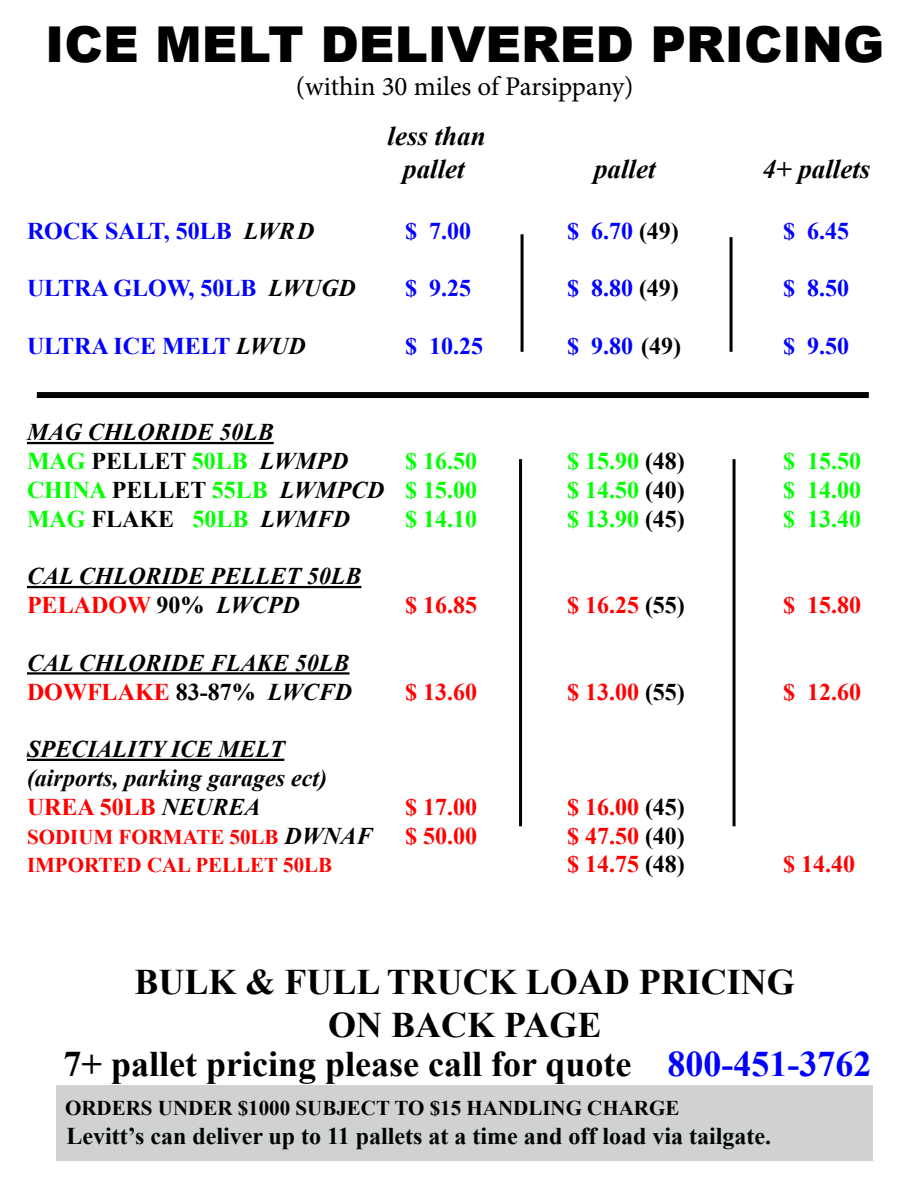
<style>
.page{position:relative;width:918px;height:1188px;background:#fff}
.page>*{position:absolute;margin:0;border:0;box-sizing:border-box;transform-origin:0 0}
.t1{font:900 49.5px "Arial";color:#000}
.t2{font:700 36px/43.2px "Times New Roman";color:#000;text-align:center}
.t3{font:italic 700 27px/32.4px "Times New Roman";color:#000;text-align:center}
.t4{font:27px "Minion Pro";color:#000}
.t5{font:700 24px "Times New Roman";color:#00f}
.t6{font:700 24px "Times New Roman";color:#0f0}
.t7{font:italic 700 24px/28.8px "Times New Roman";color:#050000}
.t8{font:700 24px "Times New Roman";color:#f00}
.t9{font:italic 700 24px/28.8px "Times New Roman";color:#020000}
.t10{font:700 24px "Times New Roman";color:#000400}
.t11{font:700 21px "Times New Roman";color:#f00}
.t12{font:700 21px "Times New Roman";color:#000}
.s1{font-style:italic;color:#000}
.s2{color:#010000}
.s3{font-style:normal;color:#0f0}
.s4{font-style:normal;color:#010000}
.s5{color:#000}
.s6{font-style:normal;color:#f00}
.s7{font-style:italic;font-size:24px;color:#000}
.s8{color:#00f}
</style>
<div class="page">
<div style="left:56px;top:1085px;width:817px;height:75px;background:#cfd1d2"></div>
<hr style="left:27px;top:442px;width:247px;height:2px;background:#020000">
<hr style="left:27px;top:586px;width:334px;height:2px;background:#020000">
<hr style="left:27px;top:672px;width:323px;height:3px;background:#050000">
<hr style="left:27px;top:759px;width:257px;height:2px;background:#050000">
<hr style="left:521px;top:234px;width:3px;height:118px;background:#000">
<hr style="left:519px;top:459px;width:3px;height:367px;background:#000">
<div style="left:37px;top:392px;width:832px;height:6px;background:#000"></div>
<hr style="left:733px;top:459px;width:3px;height:367px;background:#000">
<hr style="left:730px;top:237px;width:3px;height:115px;background:#000">
<h1 class="t1" style="left:45px;top:9px;width:840px">ICE MELT DELIVERED PRICING</h1>
<p class="t4" style="left:296px;top:68px;width:339px">(within 30 miles of Parsippany)</p>
<p class="t3" style="left:388px;top:119px;width:100px">less than pallet</p>
<p class="t3" style="left:594px;top:152px;width:63px">pallet</p>
<p class="t3" style="left:763px;top:152px;width:109px">4+ pallets</p>
<p class="t5" style="left:27px;top:214px;width:289px">ROCK SALT, 50LB <span class="s1">LWRD</span></p>
<p class="t5" style="left:405px;top:214px;width:67px">$ 7.00</p>
<p class="t5" style="left:567px;top:214px;width:113px">$ 6.70 <span class="s2">(49)</span></p>
<p class="t5" style="left:783px;top:214px;width:67px">$ 6.45</p>
<p class="t5" style="left:27px;top:272px;width:330px">ULTRA GLOW, 50LB <span class="s1">LWUGD</span></p>
<p class="t5" style="left:405px;top:272px;width:67px">$ 9.25</p>
<p class="t5" style="left:567px;top:272px;width:113px">$ 8.80 <span class="s2">(49)</span></p>
<p class="t5" style="left:783px;top:272px;width:67px">$ 8.50</p>
<p class="t5" style="left:27px;top:329px;width:280px">ULTRA ICE MELT <span class="s1">LWUD</span></p>
<p class="t5" style="left:405px;top:329px;width:79px">$ 10.25</p>
<p class="t5" style="left:567px;top:329px;width:116px">$ 9.80 <span class="s2">(49)</span></p>
<p class="t5" style="left:783px;top:329px;width:67px">$ 9.50</p>
<p class="t9" style="left:27px;top:417px;width:323px">MAG CHLORIDE 50LB<br><span class="s3">MAG</span> <span class="s4">PELLET</span> <span class="s3">50LB</span> <span class="s5">LWMPD</span></p>
<p class="t6" style="left:405px;top:445px;width:73px">$ 16.50</p>
<p class="t6" style="left:567px;top:445px;width:119px">$ 15.90 <span class="s2">(48)</span></p>
<p class="t6" style="left:783px;top:445px;width:79px">$ 15.50</p>
<p class="t6" style="left:27px;top:473px;width:451px">CHINA <span class="s2">PELLET</span> 55LB <span class="s1">LWMPCD</span> $ 15.00</p>
<p class="t6" style="left:567px;top:473px;width:119px">$ 14.50 <span class="s2">(40)</span></p>
<p class="t6" style="left:783px;top:473px;width:79px">$ 14.00</p>
<p class="t6" style="left:27px;top:502px;width:325px">MAG <span class="s2">FLAKE</span> 50LB <span class="s1">LWMFD</span></p>
<p class="t6" style="left:405px;top:502px;width:73px">$ 14.10</p>
<p class="t6" style="left:567px;top:502px;width:119px">$ 13.90 <span class="s2">(45)</span></p>
<p class="t6" style="left:783px;top:502px;width:79px">$ 13.40</p>
<p class="t9" style="left:27px;top:561px;width:336px">CAL CHLORIDE PELLET 50LB<br><span class="s6">PELADOW</span> <span class="s4">90%</span> <span class="s5">LWCPD</span></p>
<p class="t8" style="left:405px;top:589px;width:73px">$ 16.85</p>
<p class="t8" style="left:567px;top:589px;width:119px">$ 16.25 <span class="s2">(55)</span></p>
<p class="t8" style="left:783px;top:589px;width:79px">$ 15.80</p>
<p class="t7" style="left:27px;top:648px;width:327px">CAL CHLORIDE FLAKE 50LB<br><span class="s6">DOWFLAKE</span> <span class="s4">83-87%</span> <span class="s5">LWCFD</span></p>
<p class="t7" style="left:27px;top:734px;width:301px">SPECIALITY ICE MELT (airports, parking garages ect)<br><span class="s6">UREA 50LB</span> <span class="s5">NEUREA</span></p>
<p class="t8" style="left:405px;top:675px;width:73px">$ 13.60</p>
<p class="t8" style="left:567px;top:675px;width:119px">$ 13.00 <span class="s2">(55)</span></p>
<p class="t8" style="left:783px;top:675px;width:79px">$ 12.60</p>
<p class="t8" style="left:405px;top:790px;width:73px">$ 17.00</p>
<p class="t8" style="left:567px;top:790px;width:119px">$ 16.00 <span class="s2">(45)</span></p>
<p class="t11" style="left:27px;top:822px;width:347px">SODIUM FORMATE 50LB <span class="s7">DWNAF</span></p>
<p class="t8" style="left:405px;top:819px;width:73px">$ 50.00</p>
<p class="t8" style="left:567px;top:819px;width:119px">$ 47.50 <span class="s2">(40)</span></p>
<p class="t11" style="left:27px;top:851px;width:307px">IMPORTED CAL PELLET 50LB</p>
<p class="t8" style="left:567px;top:848px;width:119px">$ 14.75 <span class="s5">(48)</span></p>
<p class="t8" style="left:783px;top:848px;width:73px">$ 14.40</p>
<h2 class="t2" style="left:135px;top:959px;width:662px">BULK &amp; FULL TRUCK LOAD PRICING<br>ON BACK PAGE</h2>
<h2 class="t2" style="left:64px;top:1041px;width:809px">7+ pallet pricing please call for quote <span class="s8">800-451-3762</span></h2>
<p class="t12" style="left:65px;top:1094px;width:616px">ORDERS UNDER $1000 SUBJECT TO $15 HANDLING CHARGE</p>
<p class="t10" style="left:67px;top:1120px;width:706px">Levitt’s can deliver up to 11 pallets at a time and off load via tailgate.</p>
</div>
